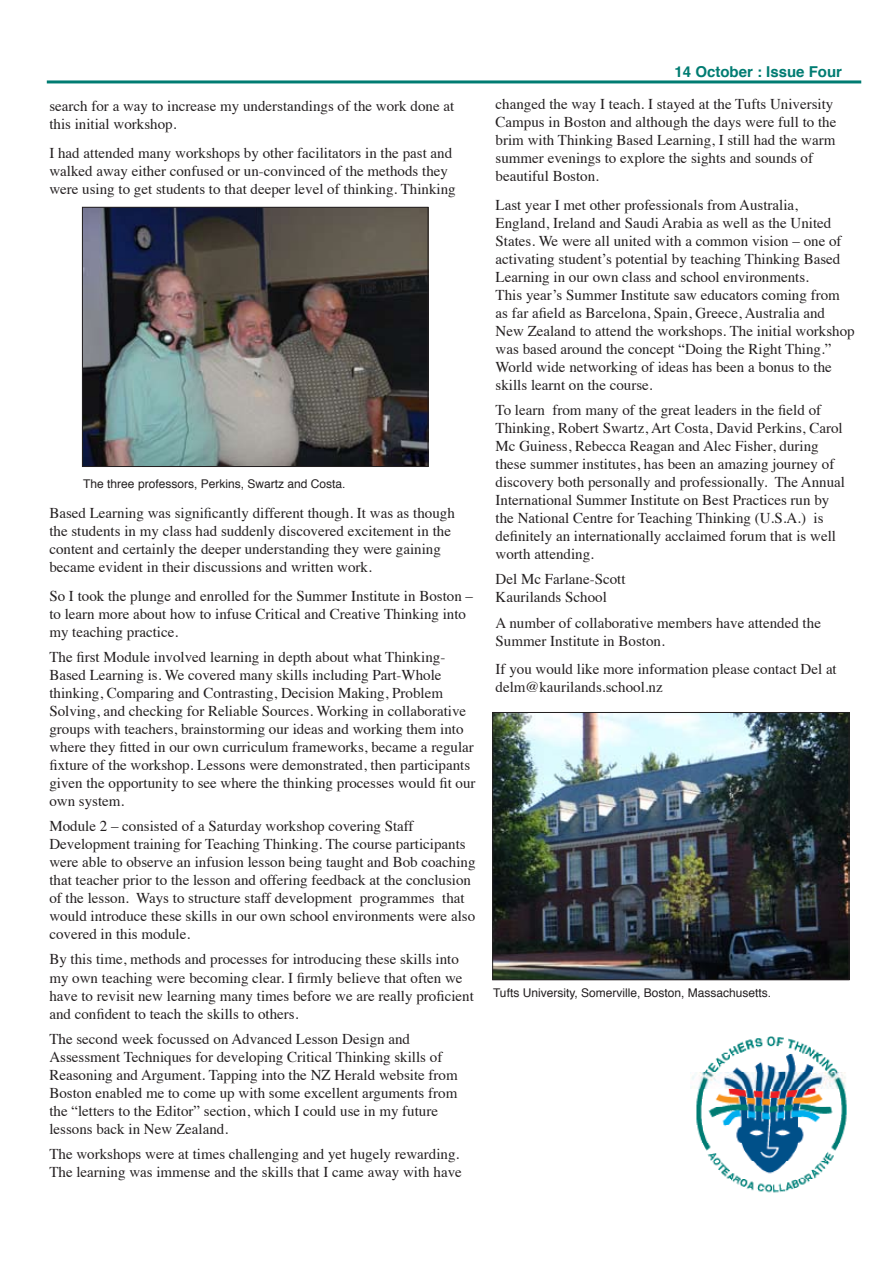
<style>
.page{position:relative;width:893px;height:1263px;background:#fff}
.page>*{position:absolute;margin:0;border:0;box-sizing:border-box;transform-origin:0 0}
.t1{font:15px/18px "Times";color:#231f20}
.t2{font:700 15px "Helvetica";color:#007c72}
.t3{font:12px "Helvetica";color:#231f20}
</style>
<div class="page">
<hr style="left:47px;top:80px;width:814px;height:3px;background:#007c72">
<img style="left:692px;top:1036px;width:155px;height:157px">
<img style="left:84px;top:209px;width:342px;height:256px">
<div style="left:82px;top:207px;width:346px;height:260px;border:1px solid #231f20"></div>
<img style="left:494px;top:714px;width:353px;height:264px">
<div style="left:492px;top:712px;width:357px;height:268px;border:1px solid #231f20"></div>
<p class="t1" style="left:49px;top:96px;width:406px">search for a way to increase my understandings of the work done at this initial workshop.</p>
<p class="t1" style="left:49px;top:143px;width:408px">I had attended many workshops by other facilitators in the past and walked away either confused or un-convinced of the methods they were using to get students to that deeper level of thinking. Thinking</p>
<p class="t3" style="left:83px;top:475px;width:264px">The three professors, Perkins, Swartz and Costa.</p>
<p class="t1" style="left:49px;top:503px;width:407px">Based Learning was significantly different though. It was as though the students in my class had suddenly discovered excitement in the content and certainly the deeper understanding they were gaining became evident in their discussions and written work.</p>
<p class="t1" style="left:49px;top:585px;width:425px">So I took the plunge and enrolled for the Summer Institute in Boston – to learn more about how to infuse Critical and Creative Thinking into my teaching practice.</p>
<p class="t1" style="left:49px;top:647px;width:428px">The first Module involved learning in depth about what Thinking-Based Learning is. We covered many skills including Part-Whole thinking, Comparing and Contrasting, Decision Making, Problem Solving, and checking for Reliable Sources. Working in collaborative groups with teachers, brainstorming our ideas and working them into where they fitted in our own curriculum frameworks, became a regular fixture of the workshop. Lessons were demonstrated, then participants given the opportunity to see where the thinking processes would fit our own system.</p>
<p class="t1" style="left:49px;top:816px;width:428px">Module 2 – consisted of a Saturday workshop covering Staff Development training for Teaching Thinking. The course participants were able to observe an infusion lesson being taught and Bob coaching that teacher prior to the lesson and offering feedback at the conclusion of the lesson. Ways to structure staff development programmes that would introduce these skills in our own school environments were also covered in this module.</p>
<p class="t1" style="left:49px;top:949px;width:426px">By this time, methods and processes for introducing these skills into my own teaching were becoming clear. I firmly believe that often we have to revisit new learning many times before we are really proficient and confident to teach the skills to others.</p>
<p class="t1" style="left:49px;top:1028px;width:410px">The second week focussed on Advanced Lesson Design and Assessment Techniques for developing Critical Thinking skills of Reasoning and Argument. Tapping into the NZ Herald website from Boston enabled me to come up with some excellent arguments from the “letters to the Editor” section, which I could use in my future lessons back in New Zealand.</p>
<p class="t1" style="left:49px;top:1143px;width:414px">The workshops were at times challenging and yet hugely rewarding.<br>The learning was immense and the skills that I came away with have</p>
<p class="t2" style="left:674px;top:59px;width:169px">14 October : Issue Four</p>
<p class="t1" style="left:496px;top:94px;width:342px">changed the way I teach. I stayed at the Tufts University Campus in Boston and although the days were full to the brim with Thinking Based Learning, I still had the warm summer evenings to explore the sights and sounds of beautiful Boston.</p>
<p class="t1" style="left:496px;top:195px;width:361px">Last year I met other professionals from Australia, England, Ireland and Saudi Arabia as well as the United States. We were all united with a common vision – one of activating student’s potential by teaching Thinking Based Learning in our own class and school environments.<br>This year’s Summer Institute saw educators coming from as far afield as Barcelona, Spain, Greece, Australia and New Zealand to attend the workshops. The initial workshop was based around the concept “Doing the Right Thing.” World wide networking of ideas has been a bonus to the skills learnt on the course.</p>
<p class="t1" style="left:496px;top:400px;width:351px">To learn from many of the great leaders in the field of Thinking, Robert Swartz, Art Costa, David Perkins, Carol Mc Guiness, Rebecca Reagan and Alec Fisher, during these summer institutes, has been an amazing journey of discovery both personally and professionally. The Annual International Summer Institute on Best Practices run by the National Centre for Teaching Thinking (U.S.A.) is definitely an internationally acclaimed forum that is well worth attending.</p>
<p class="t1" style="left:496px;top:569px;width:131px">Del Mc Farlane-Scott<br>Kaurilands School</p>
<p class="t1" style="left:496px;top:612px;width:327px">A number of collaborative members have attended the<br>Summer Institute in Boston.</p>
<p class="t1" style="left:496px;top:659px;width:343px">If you would like more information please contact Del at delm@kaurilands.school.nz</p>
<p class="t3" style="left:493px;top:983px;width:280px">Tufts University, Somerville, Boston, Massachusetts.</p>
</div>
